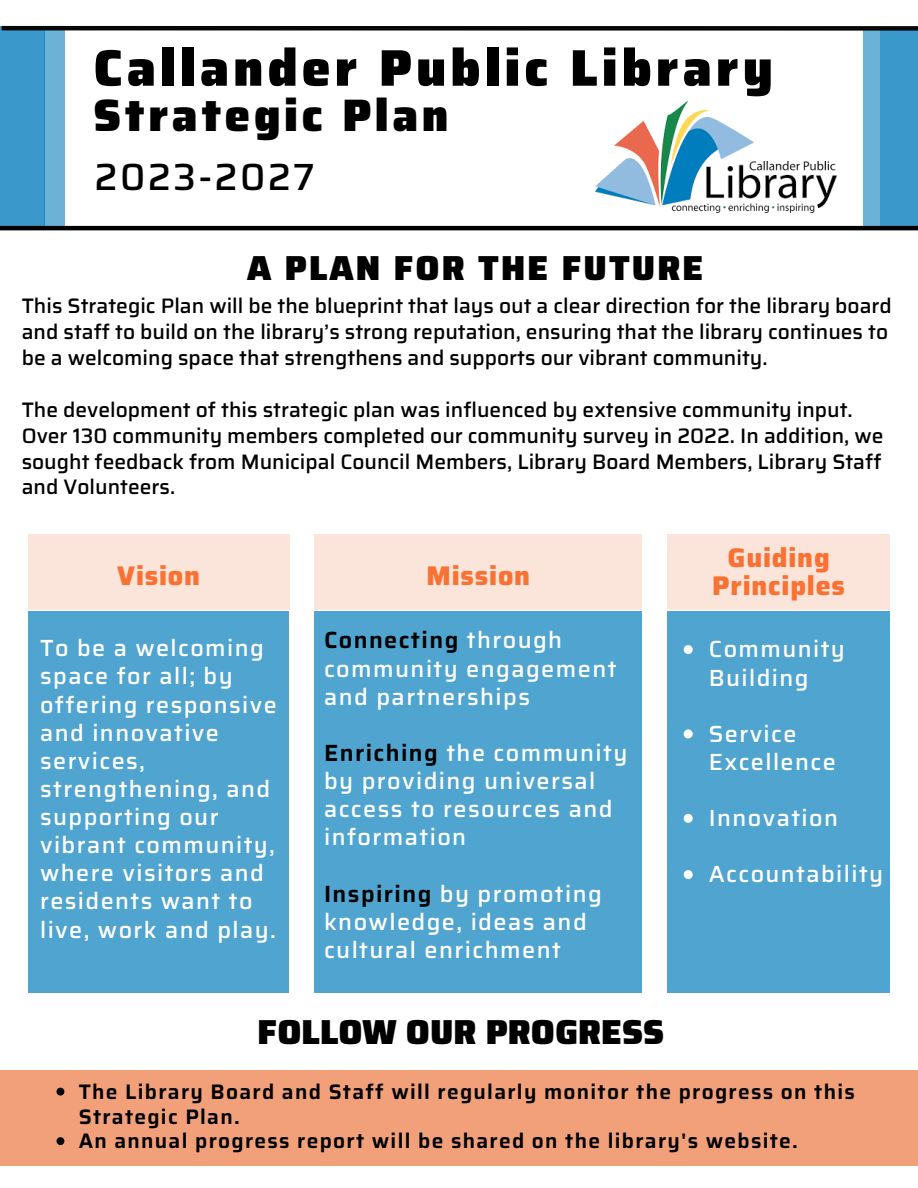
<style>
.page{position:relative;width:918px;height:1188px;background:#fff}
.page>*{position:absolute;margin:0;border:0;box-sizing:border-box;transform-origin:0 0}
.t1{font:900 51.6px "Saira";letter-spacing:.08em;color:#000}
.t2{font:900 45.6px "Saira";letter-spacing:.08em;color:#000}
.t3{font:500 37.95px "Saira";letter-spacing:.06em;color:#000}
.t4{font:900 34.8px "Saira";letter-spacing:.06em;color:#000}
.t5{font:900 34.65px "Saira";color:#000}
.t6{font:800 27px/28.2px "Saira";letter-spacing:.03em;color:#fa7233;text-align:center}
.t7{font:500 23.4px/28.2px "Saira";letter-spacing:.06em;color:#fff}
.t8{font:500 21px/25.8px "Saira";color:#000}
.t9{font:600 21px/24.8px "Saira";letter-spacing:.06em;color:#000}
.s1{font-weight:600;color:#000}
</style>
<div class="page">
<svg style="left:0;top:25px;width:918px;height:201px"></svg>
<div style="left:28px;top:611px;width:261px;height:381px;background:#50a4d0"></div>
<div style="left:315px;top:611px;width:327px;height:381px;background:#50a4d0"></div>
<div style="left:668px;top:611px;width:222px;height:381px;background:#50a4d0"></div>
<div style="left:0;top:1071px;width:918px;height:95px;background:#f2a07a"></div>
<div style="left:28px;top:535px;width:261px;height:75px;background:#fbe5db"></div>
<div style="left:315px;top:535px;width:327px;height:75px;background:#fbe5db"></div>
<div style="left:668px;top:535px;width:222px;height:75px;background:#fbe5db"></div>
<img style="left:595px;top:101px;width:241px;height:112px">
<svg style="left:684px;top:645px;width:9px;height:9px"></svg>
<svg style="left:684px;top:729px;width:9px;height:9px"></svg>
<svg style="left:684px;top:814px;width:9px;height:9px"></svg>
<svg style="left:684px;top:870px;width:9px;height:9px"></svg>
<svg style="left:57px;top:1088px;width:7px;height:8px"></svg>
<svg style="left:57px;top:1137px;width:7px;height:8px"></svg>
<hr style="left:0;top:226px;width:918px;height:4px;background:#000">
<p class="t1" style="left:93px;top:27px;width:681px">Callander Public Library</p>
<p class="t2" style="left:93px;top:79px;width:357px">Strategic Plan</p>
<p class="t3" style="left:95px;top:147px;width:222px">2023-2027</p>
<p class="t4" style="left:247px;top:241px;width:458px">A PLAN FOR THE FUTURE</p>
<p class="t8" style="left:22px;top:293px;width:872px">This Strategic Plan will be the blueprint that lays out a clear direction for the library board and staff to build on the library’s strong reputation, ensuring that the library continues to be a welcoming space that strengthens and supports our vibrant community.</p>
<p class="t8" style="left:22px;top:397px;width:863px">The development of this strategic plan was influenced by extensive community input.<br>Over 130 community members completed our community survey in 2022. In addition, we sought feedback from Municipal Council Members, Library Board Members, Library Staff and Volunteers.</p>
<p class="t6" style="left:117px;top:561px;width:84px">Vision</p>
<p class="t7" style="left:40px;top:634px;width:238px">To be a welcoming space for all; by offering responsive and innovative services, strengthening, and supporting our vibrant community, where visitors and residents want to live, work and play.</p>
<p class="t6" style="left:427px;top:561px;width:105px">Mission</p>
<p class="t7" style="left:324px;top:626px;width:294px"><span class="s1">Connecting</span> through community engagement and partnerships</p>
<p class="t7" style="left:324px;top:739px;width:305px"><span class="s1">Enriching</span> the community by providing universal access to resources and information</p>
<p class="t7" style="left:324px;top:879px;width:279px"><span class="s1">Inspiring</span> by promoting knowledge, ideas and cultural enrichment</p>
<p class="t6" style="left:712px;top:543px;width:134px">Guiding<br>Principles</p>
<p class="t7" style="left:709px;top:635px;width:138px">Community<br>Building</p>
<p class="t7" style="left:709px;top:720px;width:128px">Service<br>Excellence</p>
<p class="t7" style="left:709px;top:804px;width:131px">Innovation</p>
<p class="t7" style="left:709px;top:860px;width:176px">Accountability</p>
<p class="t5" style="left:258px;top:1005px;width:408px">FOLLOW OUR PROGRESS</p>
<p class="t9" style="left:79px;top:1079px;width:778px">The Library Board and Staff will regularly monitor the progress on this<br>Strategic Plan.</p>
<p class="t9" style="left:79px;top:1129px;width:721px">An annual progress report will be shared on the library's website.</p>
</div>
